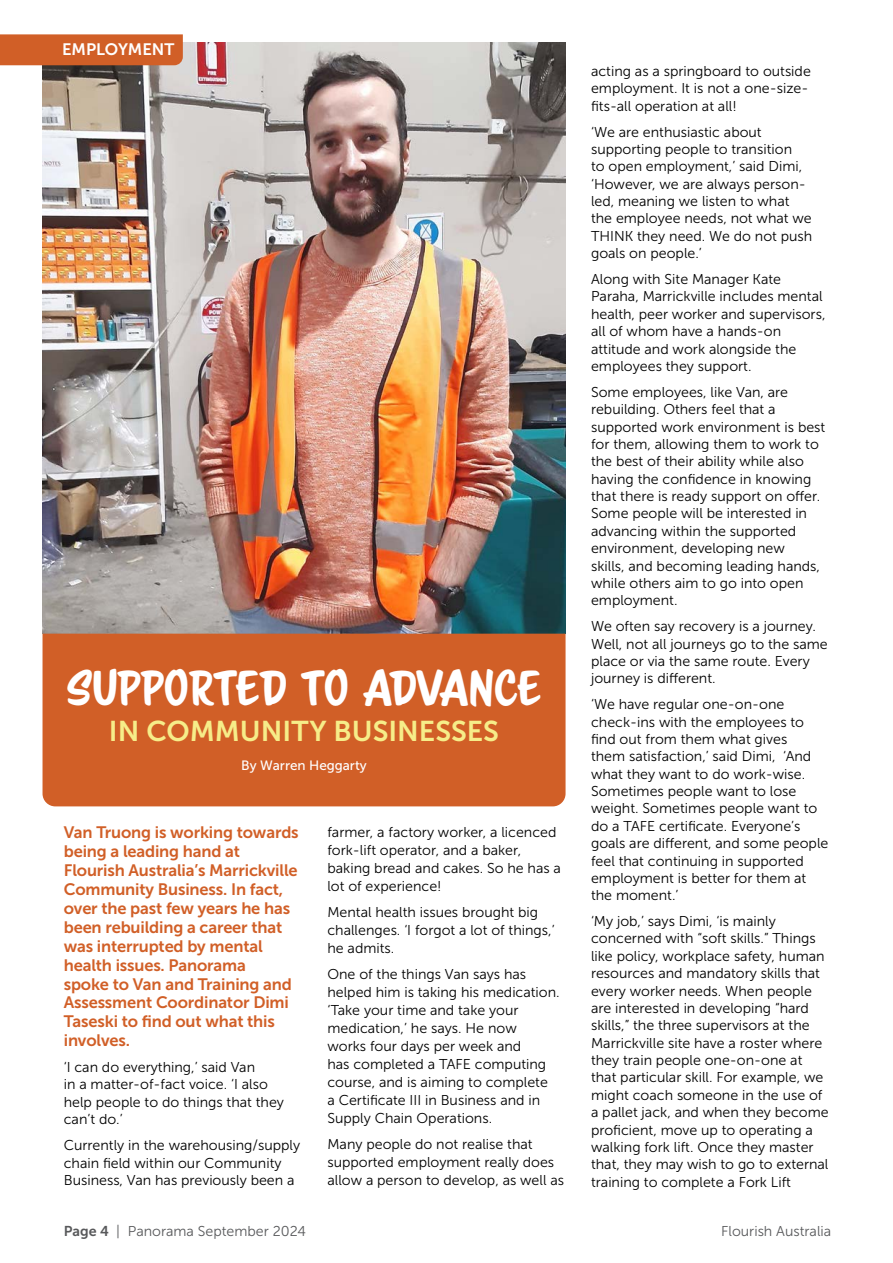
<style>
.page{position:relative;width:893px;height:1263px;background:#fff}
.page>*{position:absolute;margin:0;border:0;box-sizing:border-box;transform-origin:0 0}
.t1{font:43.5px "Scriptorama Markdown JF";color:#fff}
.t2{font:28.5px "Museo Sans 700";color:#f6ed89}
.t3{font:16.5px/18.9px "Museo Sans 700";letter-spacing:-.01em;color:#d15f27}
.t4{font:16.5px "Museo Sans 700";color:#fff}
.t5{font:14.25px/17.4px "Museo Sans 300";color:#000}
.t6{font:14.25px "Museo Sans 300";color:#58595b}
.t7{font:13.5px "Museo Sans 500";color:#fff}
.s1{font-family:"Museo Sans 700"}
</style>
<div class="page">
<img style="left:43px;top:43px;width:523px;height:591px">
<div style="left:0;top:34px;width:183px;height:31px;background:#d15f27"></div>
<div style="left:43px;top:634px;width:523px;height:172px;background:#d15f27"></div>
<p class="t4" style="left:62px;top:40px;width:114px">EMPLOYMENT</p>
<h1 class="t1" style="left:67px;top:660px;width:476px">SUPPORTED TO ADVANCE</h1>
<h2 class="t2" style="left:109px;top:716px;width:392px">IN COMMUNITY BUSINESSES</h2>
<p class="t7" style="left:241px;top:758px;width:127px">By Warren Heggarty</p>
<p class="t3" style="left:64px;top:823px;width:236px">Van Truong is working towards being a leading hand at<br>Flourish Australia’s Marrickville<br>Community Business. In fact, over the past few years he has been rebuilding a career that was interrupted by mental health issues. Panorama<br>spoke to Van and Training and<br>Assessment Coordinator Dimi<br>Taseski to find out what this involves.</p>
<p class="t5" style="left:64px;top:1058px;width:222px">‘I can do everything,’ said Van<br>in a matter-of-fact voice. ‘I also help people to do things that they can’t do.’</p>
<p class="t5" style="left:64px;top:1137px;width:238px">Currently in the warehousing/supply chain field within our Community<br>Business, Van has previously been a</p>
<p class="t5" style="left:327px;top:823px;width:235px;line-height:18px">farmer, a factory worker, a licenced fork-lift operator, and a baker, baking bread and cakes. So he has a lot of experience!</p>
<p class="t5" style="left:327px;top:903px;width:229px;line-height:18px">Mental health issues brought big challenges. ‘I forgot a lot of things,’ he admits.</p>
<p class="t5" style="left:327px;top:965px;width:234px;line-height:18px">One of the things Van says has helped him is taking his medication. ‘Take your time and take your medication,’ he says. He now<br>works four days per week and<br>has completed a TAFE computing course, and is aiming to complete<br>a Certificate III in Business and in<br>Supply Chain Operations.</p>
<p class="t5" style="left:327px;top:1135px;width:238px;line-height:18px">Many people do not realise that supported employment really does allow a person to develop, as well as</p>
<p class="t5" style="left:591px;top:62px;width:221px">acting as a springboard to outside employment. It is not a one-size&shy;fits-all operation at all!</p>
<p class="t5" style="left:591px;top:123px;width:223px">‘We are enthusiastic about supporting people to transition<br>to open employment,’ said Dimi, ‘However, we are always person&shy;led, meaning we listen to what the employee needs, not what we<br>THINK they need. We do not push goals on people.’</p>
<p class="t5" style="left:591px;top:271px;width:236px">Along with Site Manager Kate<br>Paraha, Marrickville includes mental health, peer worker and supervisors, all of whom have a hands-on attitude and work alongside the employees they support.</p>
<p class="t5" style="left:591px;top:383px;width:236px">Some employees, like Van, are rebuilding. Others feel that a supported work environment is best for them, allowing them to work to the best of their ability while also having the confidence in knowing that there is ready support on offer.<br>Some people will be interested in advancing within the supported environment, developing new<br>skills, and becoming leading hands, while others aim to go into open employment.</p>
<p class="t5" style="left:591px;top:618px;width:238px">We often say recovery is a journey.<br>Well, not all journeys go to the same place or via the same route. Every journey is different.</p>
<p class="t5" style="left:591px;top:696px;width:239px">‘We have regular one-on-one check-ins with the employees to find out from them what gives<br>them satisfaction,’ said Dimi, ‘And what they want to do work-wise.<br>Sometimes people want to lose weight. Sometimes people want to do a TAFE certificate. Everyone’s goals are different, and some people feel that continuing in supported employment is better for them at the moment.’</p>
<p class="t5" style="left:591px;top:913px;width:239px">‘My job,’ says Dimi, ‘is mainly concerned with “soft skills.” Things like policy, workplace safety, human resources and mandatory skills that every worker needs. When people are interested in developing “hard skills,” the three supervisors at the Marrickville site have a roster where they train people one-on-one at that particular skill. For example, we might coach someone in the use of a pallet jack, and when they become proficient, move up to operating a walking fork lift. Once they master that, they may wish to go to external training to complete a Fork Lift</p>
<p class="t6" style="left:64px;top:1223px;width:244px"><span class="s1">Page 4</span> | Panorama September 2024</p>
<p class="t6" style="left:721px;top:1223px;width:112px">Flourish Australia</p>
</div>
